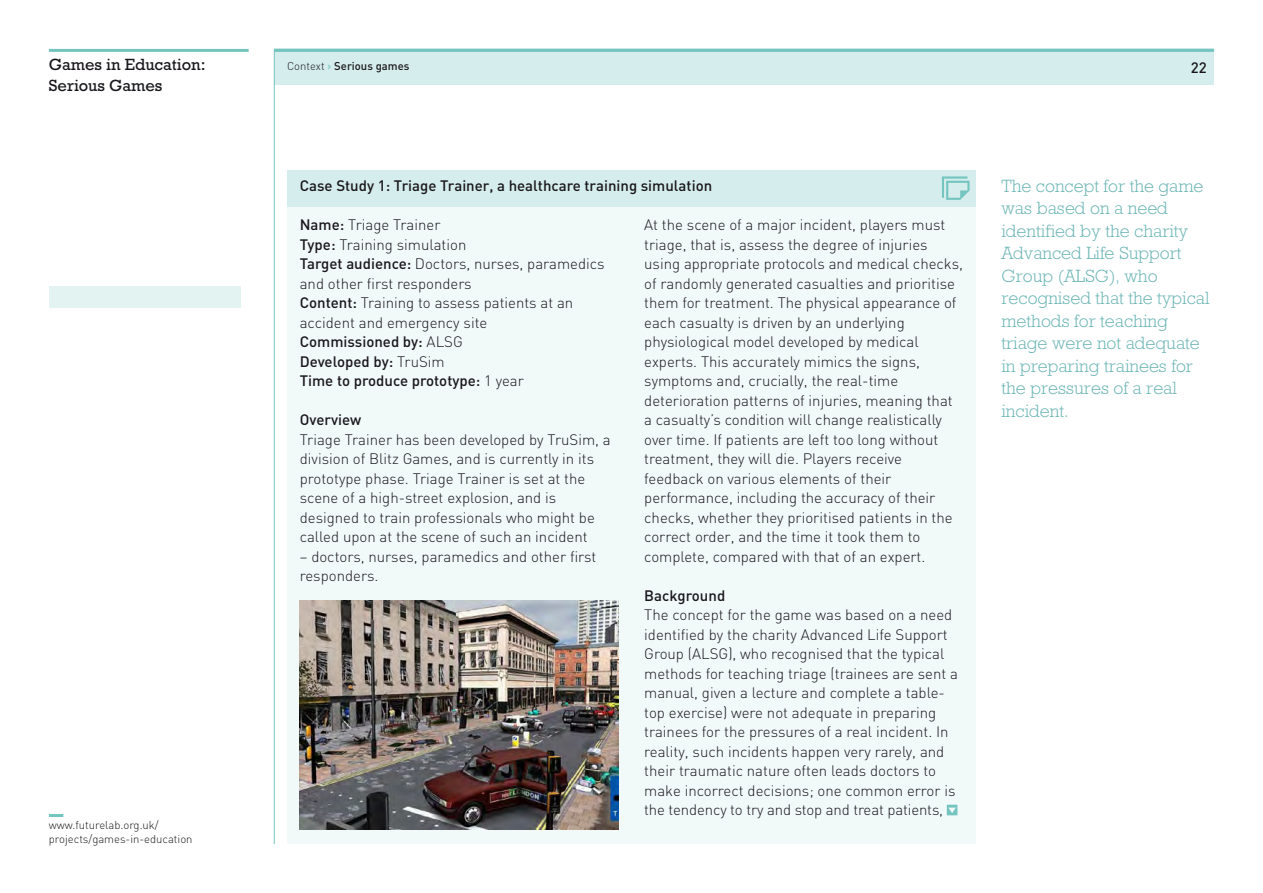
<style>
.page{position:relative;width:1263px;height:893px;background:#fff}
.page>*{position:absolute;margin:0;border:0;box-sizing:border-box;transform-origin:0 0}
.t1{font:300 18px/22.5px "M Rockwell";color:#69b4b3}
.t2{font:16.5px "M Rockwell";color:#1a171c}
.t3{font:300 15px/19.5px "DIN";color:#1a171c}
.t4{font:500 15px "DIN";color:#1a171c}
.t5{font:300 11.25px/14.2px "DIN";color:#1a171c}
.t6{font:500 11.25px "DIN";color:#1a171c}
.s1{font-weight:300}
.s2{color:#74c4bf}
.s3{font-weight:500}
</style>
<div class="page">
<div style="left:274px;top:49px;width:940px;height:36px;background:#d5edec"></div>
<hr style="left:274px;top:49px;width:1px;height:795px;background:#74c4bf">
<hr style="left:274px;top:49px;width:940px;height:3px;background:#74c4bf">
<hr style="left:49px;top:49px;width:200px;height:3px;background:#74c4bf">
<hr style="left:49px;top:814px;width:14px;height:3px;background:#74c4bf">
<div style="left:287px;top:201px;width:689px;height:643px;background:#f1f9f9"></div>
<div style="left:49px;top:287px;width:191px;height:21px;background:#e3f3f2"></div>
<div style="left:287px;top:170px;width:689px;height:36px;background:#d5edec"></div>
<svg style="left:942px;top:176px;width:27px;height:24px"></svg>
<img style="left:300px;top:601px;width:319px;height:228px">
<svg style="left:947px;top:805px;width:10px;height:10px"></svg>
<p class="t2" style="left:49px;top:55px;width:158px">Games in Education:</p>
<p class="t6" style="left:287px;top:59px;width:124px"><span class="s1">Context</span> <span class="s2">›</span> Serious games</p>
<p class="t4" style="left:1191px;top:58px;width:17px">22</p>
<p class="t2" style="left:49px;top:76px;width:115px">Serious Games</p>
<p class="t5" style="left:49px;top:818px;width:145px">www.futurelab.org.uk/ projects/games-in-education</p>
<p class="t4" style="left:300px;top:176px;width:414px">Case Study 1: Triage Trainer, a healthcare training simulation</p>
<p class="t3" style="left:300px;top:215px;width:306px"><span class="s3">Name:</span> Triage Trainer<br><span class="s3">Type:</span> Training simulation<br><span class="s3">Target audience:</span> Doctors, nurses, paramedics and other first responders<br><span class="s3">Content:</span> Training to assess patients at an accident and emergency site<br><span class="s3">Commissioned by:</span> ALSG<br><span class="s3">Developed by:</span> TruSim<br><span class="s3">Time to produce prototype:</span> 1 year</p>
<p class="t3" style="left:300px;top:410px;width:312px"><span class="s3">Overview<br></span>Triage Trainer has been developed by TruSim, a division of Blitz Games, and is currently in its prototype phase. Triage Trainer is set at the scene of a high-street explosion, and is designed to train professionals who might be called upon at the scene of such an incident</p>
<p class="t3" style="left:300px;top:547px;width:298px">– doctors, nurses, paramedics and other first responders.</p>
<p class="t3" style="left:644px;top:215px;width:320px">At the scene of a major incident, players must triage, that is, assess the degree of injuries using appropriate protocols and medical checks, of randomly generated casualties and prioritise them for treatment. The physical appearance of each casualty is driven by an underlying physiological model developed by medical experts. This accurately mimics the signs, symptoms and, crucially, the real-time deterioration patterns of injuries, meaning that a casualty’s condition will change realistically over time. If patients are left too long without treatment, they will die. Players receive feedback on various elements of their performance, including the accuracy of their checks, whether they prioritised patients in the correct order, and the time it took them to complete, compared with that of an expert.</p>
<p class="t3" style="left:644px;top:585px;width:315px"><span class="s3">Background<br></span>The concept for the game was based on a need identified by the charity Advanced Life Support Group (ALSG), who recognised that the typical methods for teaching triage (trainees are sent a manual, given a lecture and complete a table&shy;top exercise) were not adequate in preparing trainees for the pressures of a real incident. In reality, such incidents happen very rarely, and their traumatic nature often leads doctors to make incorrect decisions; one common error is the tendency to try and stop and treat patients,</p>
<h3 class="t1" style="left:1001px;top:174px;width:209px">The concept for the game was based on a need identified by the charity<br>Advanced Life Support<br>Group (ALSG), who recognised that the typical methods for teaching triage were not adequate in preparing trainees for the pressures of a real incident.</h3>
</div>
